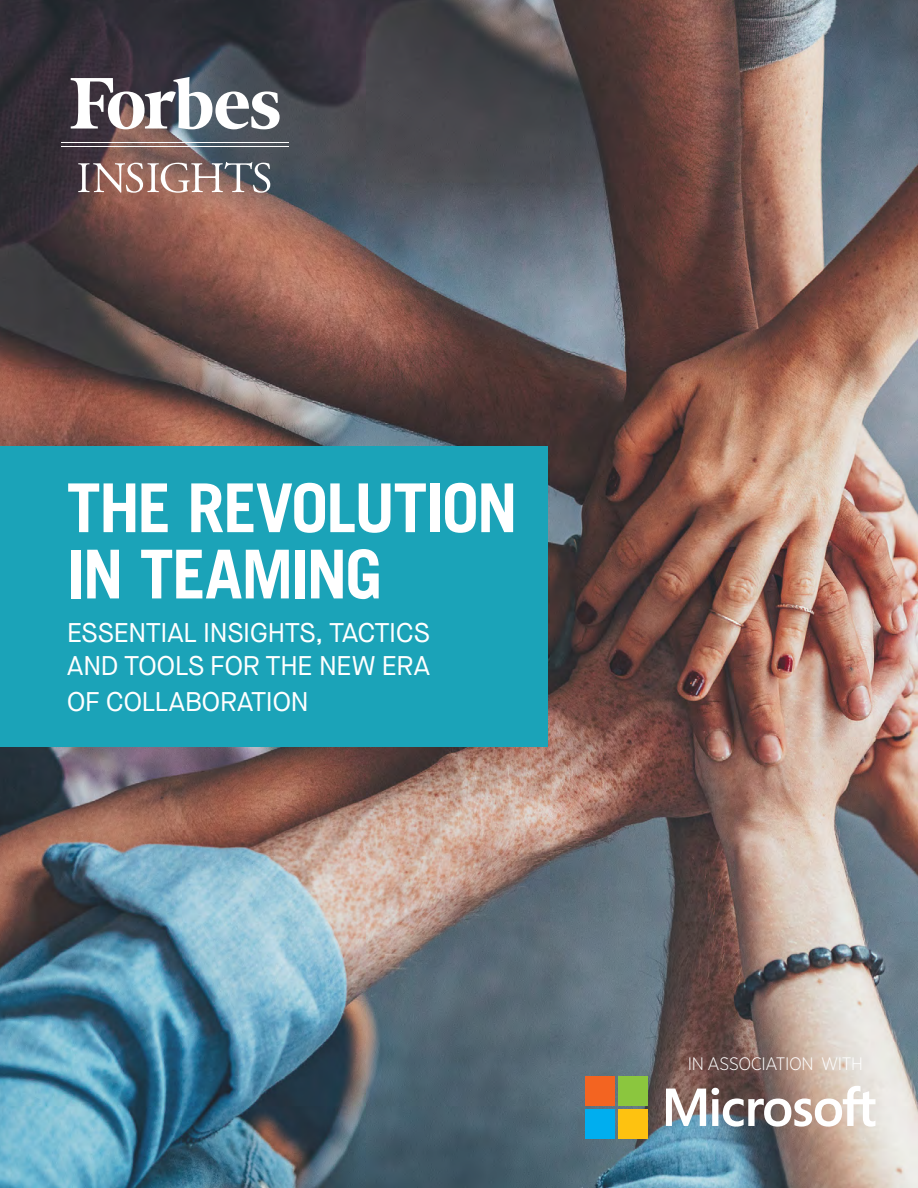
<style>
.page{position:relative;width:918px;height:1188px;background:#fff}
.page>*{position:absolute;margin:0;border:0;box-sizing:border-box;transform-origin:0 0}
.t1{font:700 67.5px "Trade Gothic LT Pro";letter-spacing:-.035em;color:#fff}
.t2{font:27px/33px "Maison Neue";letter-spacing:-.025em;color:#fff}
.t3{font:300 18px "Gotham Narrow";letter-spacing:-.025em;color:#fff}
</style>
<div class="page">
<img style="left:0;top:0;width:918px;height:1188px">
<svg style="left:71px;top:77px;width:209px;height:52px"></svg>
<hr style="left:61px;top:142px;width:228px;height:1px;background:#fff">
<hr style="left:61px;top:146px;width:228px;height:1px;background:#fff">
<svg style="left:78px;top:162px;width:192px;height:31px"></svg>
<div style="left:0;top:446px;width:548px;height:300px;background:#1ba3b8"></div>
<svg style="left:666px;top:1086px;width:210px;height:41px"></svg>
<div style="left:586px;top:1076px;width:29px;height:30px;background:#f36421"></div>
<div style="left:618px;top:1076px;width:29px;height:30px;background:#8bc63e"></div>
<div style="left:586px;top:1109px;width:29px;height:29px;background:#00aeef"></div>
<div style="left:618px;top:1109px;width:29px;height:29px;background:#fec210"></div>
<p class="t1" style="left:67px;top:467px;width:453px">THE REVOLUTION</p>
<p class="t1" style="left:67px;top:533px;width:317px">IN TEAMING</p>
<p class="t2" style="left:67px;top:617px;width:365px">ESSENTIAL INSIGHTS, TACTICS<br>AND TOOLS FOR THE NEW ERA</p>
<p class="t2" style="left:67px;top:686px;width:244px">OF COLLABORATION</p>
<p class="t3" style="left:688px;top:1053px;width:177px">IN ASSOCIATION WITH</p>
</div>
